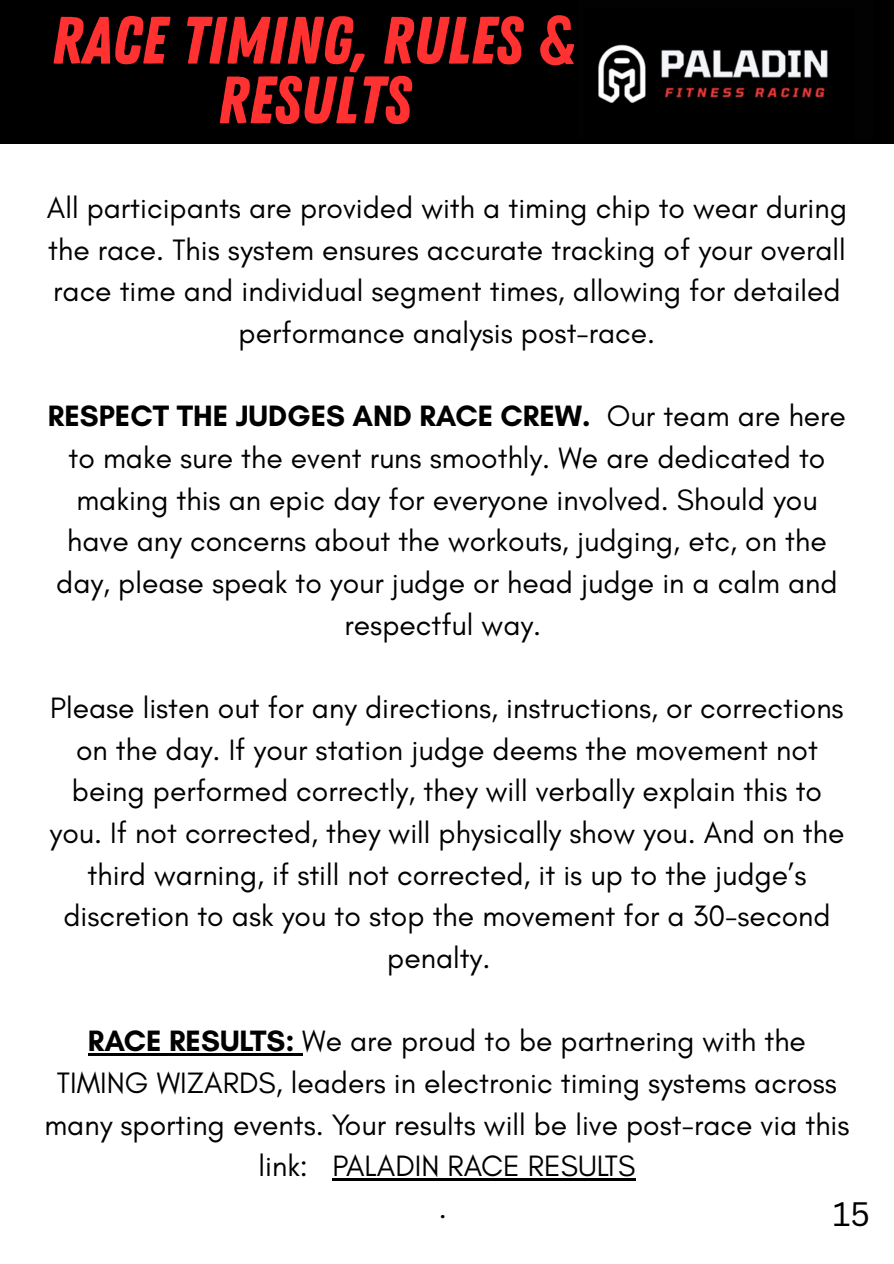
<style>
.page{position:relative;width:894px;height:1264px;background:#fff}
.page>*{position:absolute;margin:0;border:0;box-sizing:border-box;transform-origin:0 0}
.t1{font:66.75px/59.7px "Zing Rust Base";color:#ff3131;text-align:center}
.t2{font:33px "Canva Sans";color:#000}
.t3{font:30px/41.7px "Glacial Indifference";color:#000;text-align:center}
.s1{font-weight:700}
</style>
<div class="page">
<div style="left:0;top:0;width:893px;height:143px;background:#000"></div>
<img style="left:598px;top:44px;width:230px;height:59px">
<hr style="left:88px;top:1053px;width:214px;height:2px;background:#000">
<hr style="left:332px;top:1178px;width:303px;height:2px;background:#000">
<h1 class="t1" style="left:51px;top:12px;width:527px">RACE TIMING, RULES &amp;<br>RESULTS</h1>
<p class="t3" style="left:47px;top:187px;width:801px">All participants are provided with a timing chip to wear during the race. This system ensures accurate tracking of your overall race time and individual segment times, allowing for detailed performance analysis post-race.</p>
<p class="t3" style="left:48px;top:395px;width:799px"><span class="s1">RESPECT THE JUDGES AND RACE CREW.</span> Our team are here to make sure the event runs smoothly. We are dedicated to making this an epic day for everyone involved. Should you have any concerns about the workouts, judging, etc, on the day, please speak to your judge or head judge in a calm and respectful way.</p>
<p class="t3" style="left:50px;top:686px;width:796px">Please listen out for any directions, instructions, or corrections on the day. If your station judge deems the movement not being performed correctly, they will verbally explain this to you. If not corrected, they will physically show you. And on the third warning, if still not corrected, it is up to the judge’s discretion to ask you to stop the movement for a 30-second penalty.</p>
<p class="t3" style="left:44px;top:1020px;width:806px"><span class="s1">RACE RESULTS:</span> We are proud to be partnering with the TIMING WIZARDS, leaders in electronic timing systems across many sporting events. Your results will be live post-race via this link: PALADIN RACE RESULTS</p>
<p class="t3" style="left:439px;top:1186px;width:10px">.</p>
<p class="t2" style="left:832px;top:1190px;width:39px">15</p>
</div>
